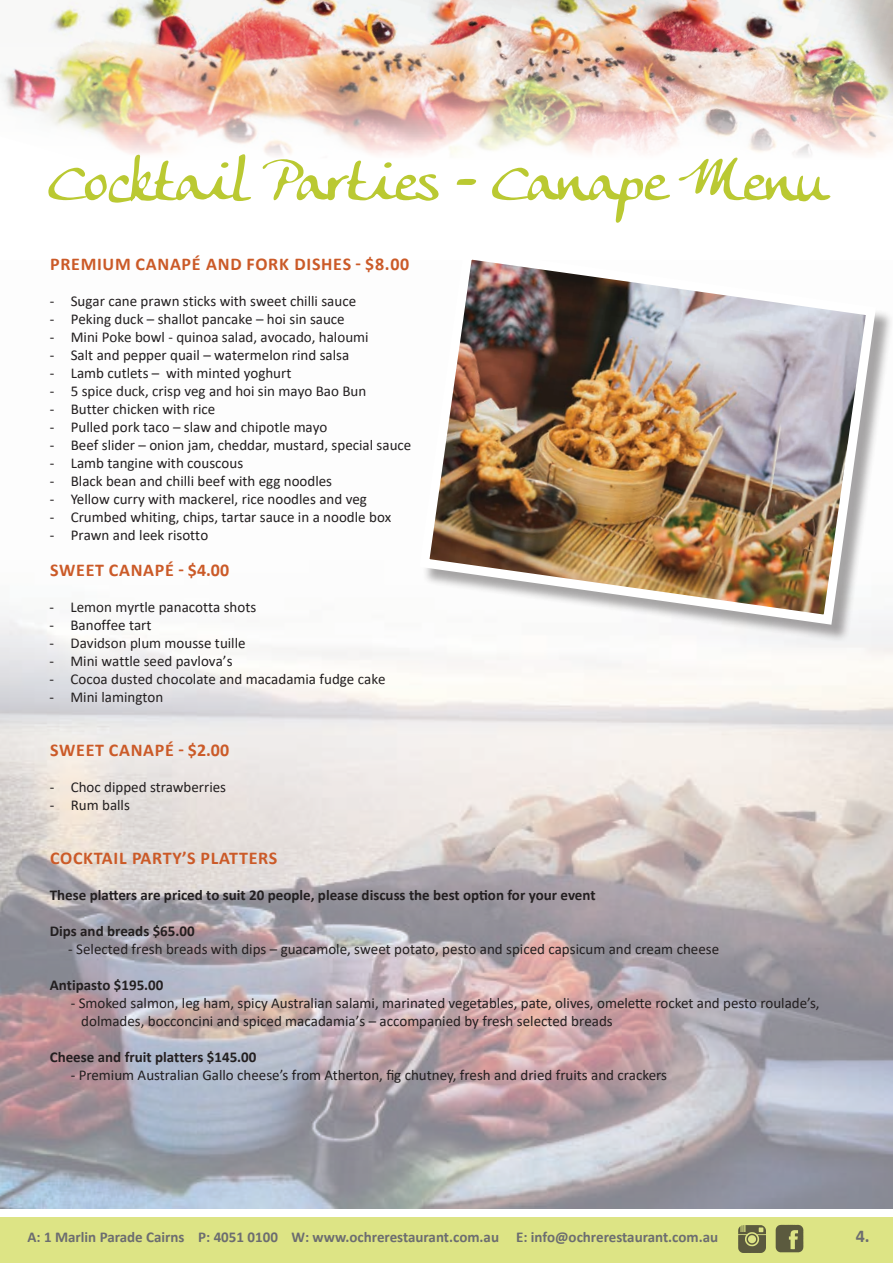
<style>
.page{position:relative;width:893px;height:1263px;background:#fff}
.page>*{position:absolute;margin:0;border:0;box-sizing:border-box;transform-origin:0 0}
.t1{font:57px "Anke Calligraphic FG";color:#bac932}
.t2{font:700 18px "Calibri";letter-spacing:.04em;color:#cb5a28}
.t3{font:700 18px "Calibri";color:#6c6d70}
.t4{font:15px/18px "Calibri";color:#231f20}
.t5{font:700 15px "Calibri";color:#231f20}
.t6{font:700 15px "Calibri";color:#6c6d70}
.s1{font-style:inherit}
</style>
<div class="page">
<div style="left:0;top:1217px;width:893px;height:46px;background:#dde485"></div>
<img style="left:775px;top:1224px;width:29px;height:29px">
<img style="left:739px;top:1225px;width:27px;height:27px">
<img style="left:0;top:616px;width:893px;height:593px">
<img style="left:0;top:0;width:893px;height:156px">
<div style="left:422px;top:252px;width:471px;height:391px;background:#231f20;opacity:.4"></div>
<img style="left:414px;top:252px;width:467px;height:378px">
<h1 class="t1" style="left:48px;top:147px;width:778px">Cocktail Parties - Canape Menu</h1>
<p class="t2" style="left:50px;top:251px;width:361px">PREMIUM CANAPÉ AND FORK DISHES - $8.00</p>
<p class="t4" style="left:50px;top:292px;width:308px">- Sugar cane prawn sticks with sweet chilli sauce</p>
<p class="t4" style="left:50px;top:310px;width:297px">- Peking duck – shallot pancake – hoi sin sauce</p>
<p class="t4" style="left:50px;top:328px;width:320px">- Mini Poke bowl - quinoa salad, avocado, haloumi</p>
<p class="t4" style="left:50px;top:346px;width:301px">- Salt and pepper quail – watermelon rind salsa</p>
<p class="t4" style="left:50px;top:364px;width:243px">- Lamb cutlets – with minted yoghurt</p>
<p class="t4" style="left:50px;top:382px;width:318px">- 5 spice duck, crisp veg and hoi sin mayo Bao Bun</p>
<p class="t4" style="left:50px;top:400px;width:167px">- Butter chicken with rice</p>
<p class="t4" style="left:50px;top:418px;width:279px">- Pulled pork taco – slaw and chipotle mayo</p>
<p class="t4" style="left:50px;top:436px;width:363px">- Beef slider – onion jam, cheddar, mustard, special sauce</p>
<p class="t4" style="left:50px;top:454px;width:195px">- Lamb tangine with couscous</p>
<p class="t4" style="left:50px;top:472px;width:284px">- Black bean and chilli beef with egg noodles</p>
<p class="t4" style="left:50px;top:490px;width:319px">- Yellow curry with mackerel, rice noodles and veg</p>
<p class="t4" style="left:50px;top:508px;width:343px">- Crumbed whiting, chips, tartar sauce in a noodle box</p>
<p class="t4" style="left:50px;top:526px;width:160px">- Prawn and leek risotto</p>
<p class="t2" style="left:50px;top:557px;width:181px">SWEET CANAPÉ - $4.00</p>
<p class="t4" style="left:49px;top:597px;width:208px">- Lemon myrtle panacotta shots</p>
<p class="t4" style="left:49px;top:615px;width:104px">- Banoffee tart</p>
<p class="t4" style="left:49px;top:633px;width:198px">- Davidson plum mousse tuille</p>
<p class="t4" style="left:49px;top:651px;width:185px">- Mini wattle seed pavlova’s</p>
<p class="t4" style="left:49px;top:669px;width:338px">- Cocoa dusted chocolate and macadamia fudge cake</p>
<p class="t4" style="left:49px;top:687px;width:115px">- Mini lamington</p>
<p class="t2" style="left:50px;top:737px;width:181px">SWEET CANAPÉ - $2.00</p>
<p class="t4" style="left:50px;top:778px;width:178px">- Choc dipped strawberries</p>
<p class="t4" style="left:50px;top:796px;width:82px">- Rum balls</p>
<p class="t2" style="left:50px;top:845px;width:229px">COCKTAIL PARTY’S PLATTERS</p>
<p class="t5" style="left:50px;top:884px;width:547px">These platters are priced to suit 20 people, please discuss the best option for your event</p>
<p class="t5" style="left:50px;top:920px;width:146px">Dips and breads $65.00</p>
<p class="t4" style="left:68px;top:940px;width:652px">- Selected fresh breads with dips – guacamole, sweet potato, pesto and spiced capsicum and cream cheese</p>
<p class="t5" style="left:50px;top:974px;width:115px">Antipasto $1<span class="s1">9</span>5.00</p>
<p class="t4" style="left:81px;top:994px;width:740px;text-indent:-10px">- Smoked salmon, leg ham, spicy Australian salami, marinated vegetables, pate, olives, omelette rocket and pesto roulade’s, dolmades, bocconcini and spiced macadamia’s – accompanied by fresh selected breads</p>
<p class="t5" style="left:50px;top:1046px;width:208px">Cheese and fruit platters $1<span class="s1">4</span>5.00</p>
<p class="t4" style="left:71px;top:1066px;width:598px">- Premium Australian Gallo cheese’s from Atherton, fig chutney, fresh and dried fruits and crackers</p>
<p class="t6" style="left:27px;top:1226px;width:692px">A: 1 Marlin Parade Cairns P: 4051 0100 W: www.ochrerestaurant.com.au E: info@ochrerestaurant.com.au</p>
<p class="t3" style="left:856px;top:1223px;width:15px">4.</p>
</div>
